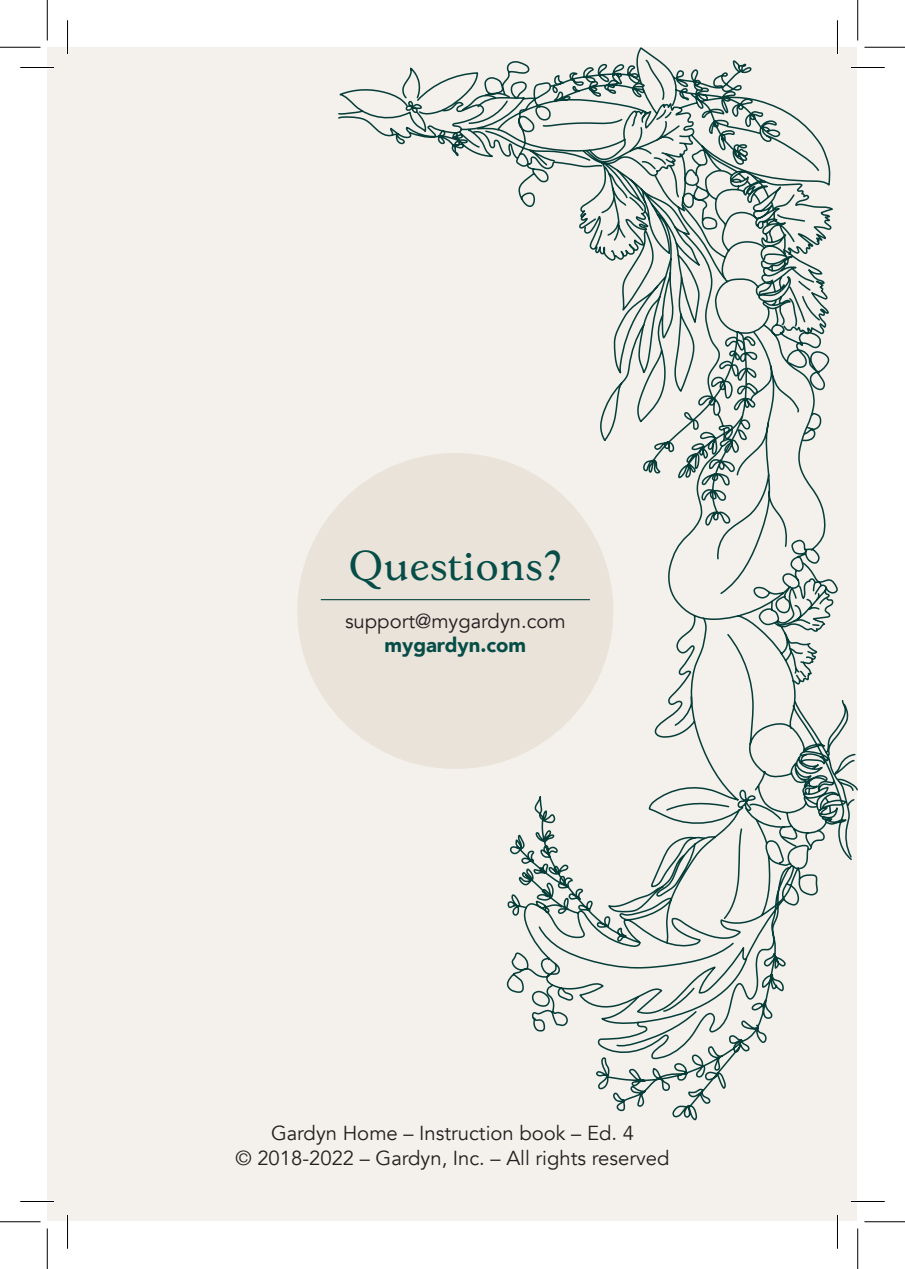
<style>
.page{position:relative;width:905px;height:1269px;background:#fff}
.page>*{position:absolute;margin:0;border:0;box-sizing:border-box;transform-origin:0 0}
.t1{font:40.5px "Gascogne Serial";letter-spacing:.05em;color:#064d47}
.t2{font:20.25px/24.3px "Avenir";color:#231f20;text-align:center}
.t3{font:900 20.25px "Avenir";color:#064d47}
</style>
<div class="page">
<div style="left:47px;top:48px;width:809px;height:1173px;background:#f4f1ec"></div>
<div style="left:297px;top:453px;width:316px;height:316px;background:#e9e3da;border-radius:50%"></div>
<hr style="left:321px;top:599px;width:269px;height:1px;background:#064d47">
<svg style="left:335px;top:47px;width:501px;height:554px"></svg>
<svg style="left:506px;top:330px;width:351px;height:792px"></svg>
<hr style="left:20px;top:66px;width:34px;height:3px;background:#fff">
<hr style="left:850px;top:66px;width:34px;height:3px;background:#fff">
<hr style="left:20px;top:1200px;width:34px;height:3px;background:#fff">
<hr style="left:850px;top:1200px;width:34px;height:3px;background:#fff">
<hr style="left:66px;top:20px;width:3px;height:34px;background:#fff">
<hr style="left:66px;top:1215px;width:3px;height:34px;background:#fff">
<hr style="left:836px;top:20px;width:2px;height:34px;background:#fff">
<hr style="left:836px;top:1215px;width:2px;height:34px;background:#fff">
<hr style="left:20px;top:67px;width:34px;height:1px;background:#000">
<hr style="left:850px;top:67px;width:34px;height:1px;background:#000">
<hr style="left:20px;top:1201px;width:34px;height:1px;background:#000">
<hr style="left:850px;top:1201px;width:34px;height:1px;background:#000">
<hr style="left:67px;top:20px;width:1px;height:34px;background:#000">
<hr style="left:67px;top:1215px;width:1px;height:34px;background:#000">
<hr style="left:837px;top:20px;width:1px;height:34px;background:#000">
<hr style="left:837px;top:1215px;width:1px;height:34px;background:#000">
<hr style="left:0;top:47px;width:40px;height:1px;background:#000">
<hr style="left:864px;top:47px;width:40px;height:1px;background:#000">
<hr style="left:0;top:1221px;width:40px;height:1px;background:#000">
<hr style="left:864px;top:1221px;width:40px;height:1px;background:#000">
<hr style="left:47px;top:0;width:1px;height:40px;background:#000">
<hr style="left:47px;top:1228px;width:1px;height:41px;background:#000">
<hr style="left:857px;top:0;width:1px;height:40px;background:#000">
<hr style="left:857px;top:1228px;width:1px;height:41px;background:#000">
<h1 class="t1" style="left:349px;top:541px;width:213px">Questions?</h1>
<p class="t2" style="left:345px;top:609px;width:222px">support@mygardyn.com</p>
<p class="t3" style="left:384px;top:628px;width:143px">mygardyn.com</p>
<p class="t2" style="left:235px;top:1122px;width:435px">Gardyn Home – Instruction book – Ed. 4<br>© 2018-2022 – Gardyn, Inc. – All rights reserved</p>
</div>
